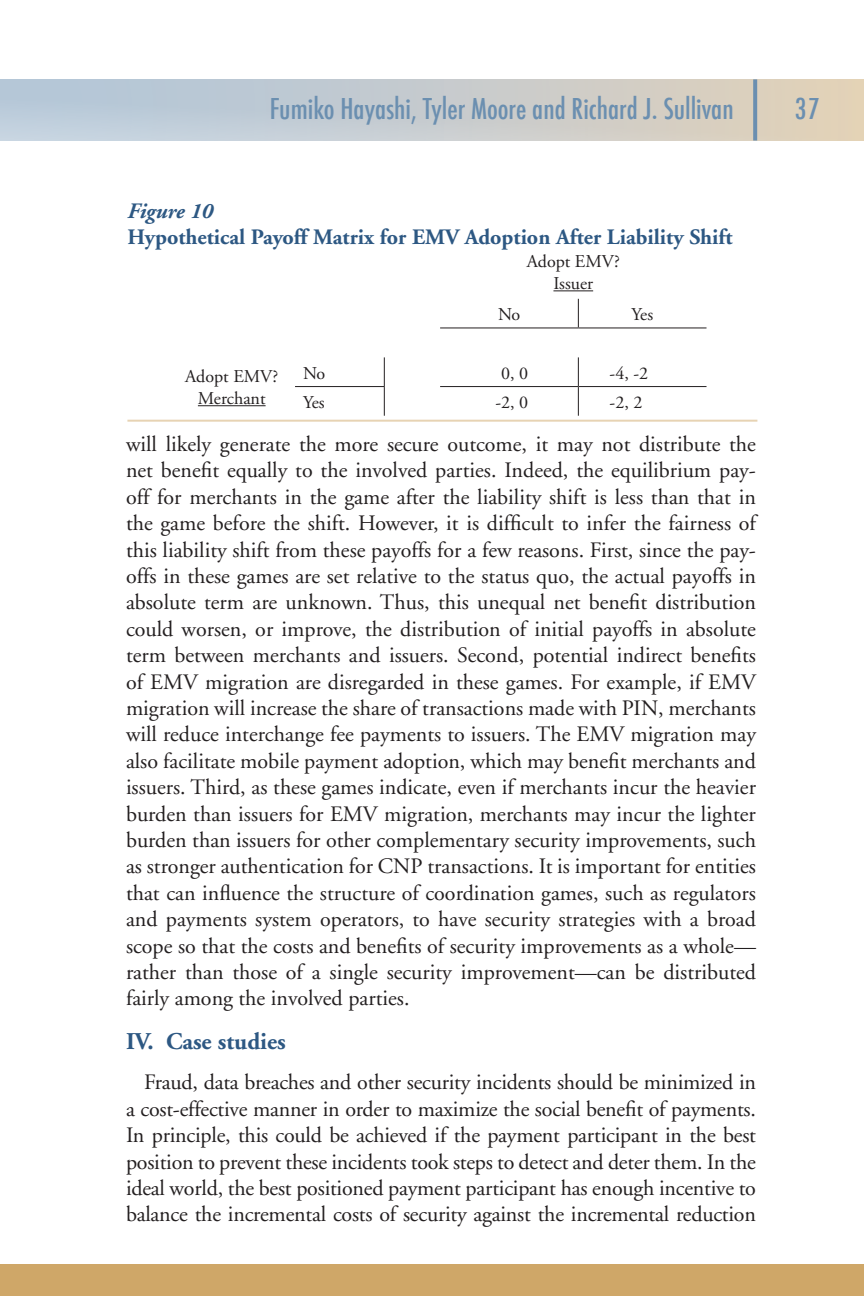
<style>
.page{position:relative;width:864px;height:1296px;background:#fff}
.page>*{position:absolute;margin:0;border:0;box-sizing:border-box;transform-origin:0 0}
.t1{font:500 condensed 28px "Futura";color:#6b8fb0}
.t2{font:700 24px "Adobe Garamond";color:#2d5883}
.Text{font:22px/26.4px "Adobe Garamond";letter-spacing:-.01em;color:#231f20;text-align:justify}
.t3{font:700 22px "Adobe Garamond";color:#2d5883}
.t4{font:italic 700 22px "Adobe Garamond";color:#2d5883}
.Text-2{font:18px/21.6px "Adobe Garamond";color:#231f20;text-align:center}
</style>
<div class="page">
<div style="left:0;top:79px;width:864px;height:62px;background:linear-gradient(to right,#b5cae0,#dfd0ba)"></div>
<svg style="left:753px;top:79px;width:4px;height:62px"></svg>
<div style="left:0;top:1264px;width:864px;height:32px;background:#cfa768"></div>
<hr style="left:127px;top:420px;width:630px;height:2px;background:#cfa768">
<hr style="left:295px;top:386px;width:90px;height:1px;background:#231f20">
<hr style="left:440px;top:386px;width:138px;height:1px;background:#231f20">
<hr style="left:578px;top:386px;width:129px;height:1px;background:#231f20">
<svg style="left:578px;top:299px;width:1px;height:28px"></svg>
<hr style="left:440px;top:327px;width:138px;height:1px;background:#231f20">
<hr style="left:578px;top:327px;width:129px;height:1px;background:#231f20">
<svg style="left:384px;top:357px;width:1px;height:59px"></svg>
<svg style="left:578px;top:357px;width:1px;height:59px"></svg>
<hr style="left:553px;top:290px;width:40px;height:1px;background:#231f20">
<hr style="left:198px;top:405px;width:68px;height:1px;background:#231f20">
<p class="t1" style="left:270px;top:91px;width:466px">Fumiko Hayashi, Tyler Moore and Richard J. Sullivan</p>
<p class="t1" style="left:795px;top:91px;width:26px">37</p>
<p class="t4" style="left:128px;top:199px;width:87px">Figure 10</p>
<p class="t3" style="left:128px;top:225px;width:606px">Hypothetical Payoff Matrix for EMV Adoption After Liability Shift</p>
<p class="Text-2" style="left:527px;top:251px;width:94px">Adopt EMV?</p>
<p class="Text-2" style="left:553px;top:273px;width:41px">Issuer</p>
<p class="Text-2" style="left:498px;top:304px;width:24px">No</p>
<p class="Text-2" style="left:632px;top:304px;width:23px">Yes</p>
<p class="Text-2" style="left:185px;top:366px;width:94px">Adopt EMV?<br>Merchant</p>
<p class="Text-2" style="left:303px;top:363px;width:24px">No</p>
<p class="Text-2" style="left:501px;top:363px;width:28px">0, 0</p>
<p class="Text-2" style="left:610px;top:363px;width:40px">-4, -2</p>
<p class="Text-2" style="left:303px;top:392px;width:23px">Yes</p>
<p class="Text-2" style="left:495px;top:392px;width:34px">-2, 0</p>
<p class="Text-2" style="left:610px;top:392px;width:34px">-2, 2</p>
<p class="Text" style="left:126px;top:431px;width:632px">will likely generate the more secure outcome, it may not distribute the net benefit equally to the involved parties. Indeed, the equilibrium pay&shy;off for merchants in the game after the liability shift is less than that in the game before the shift. However, it is difficult to infer the fairness of this liability shift from these payoffs for a few reasons. First, since the pay&shy;offs in these games are set relative to the status quo, the actual payoffs in absolute term are unknown. Thus, this unequal net benefit distribution could worsen, or improve, the distribution of initial payoffs in absolute term between merchants and issuers. Second, potential indirect benefits of EMV migration are disregarded in these games. For example, if EMV migration will increase the share of transactions made with PIN, merchants will reduce interchange fee payments to issuers. The EMV migration may also facilitate mobile payment adoption, which may benefit merchants and issuers. Third, as these games indicate, even if merchants incur the heavier burden than issuers for EMV migration, merchants may incur the lighter burden than issuers for other complementary security improvements, such as stronger authentication for CNP transactions. It is important for entities that can influence the structure of coordination games, such as regulators and payments system operators, to have security strategies with a broad scope so that the costs and benefits of security improvements as a whole— rather than those of a single security improvement—can be distributed fairly among the involved parties.</p>
<p class="t2" style="left:126px;top:1028px;width:161px">IV. Case studies</p>
<p class="Text" style="left:126px;top:1070px;width:632px;text-indent:18px">Fraud, data breaches and other security incidents should be minimized in a cost-effective manner in order to maximize the social benefit of payments.<br>In principle, this could be achieved if the payment participant in the best position to prevent these incidents took steps to detect and deter them. In the ideal world, the best positioned payment participant has enough incentive to balance the incremental costs of security against the incremental reduction</p>
</div>
